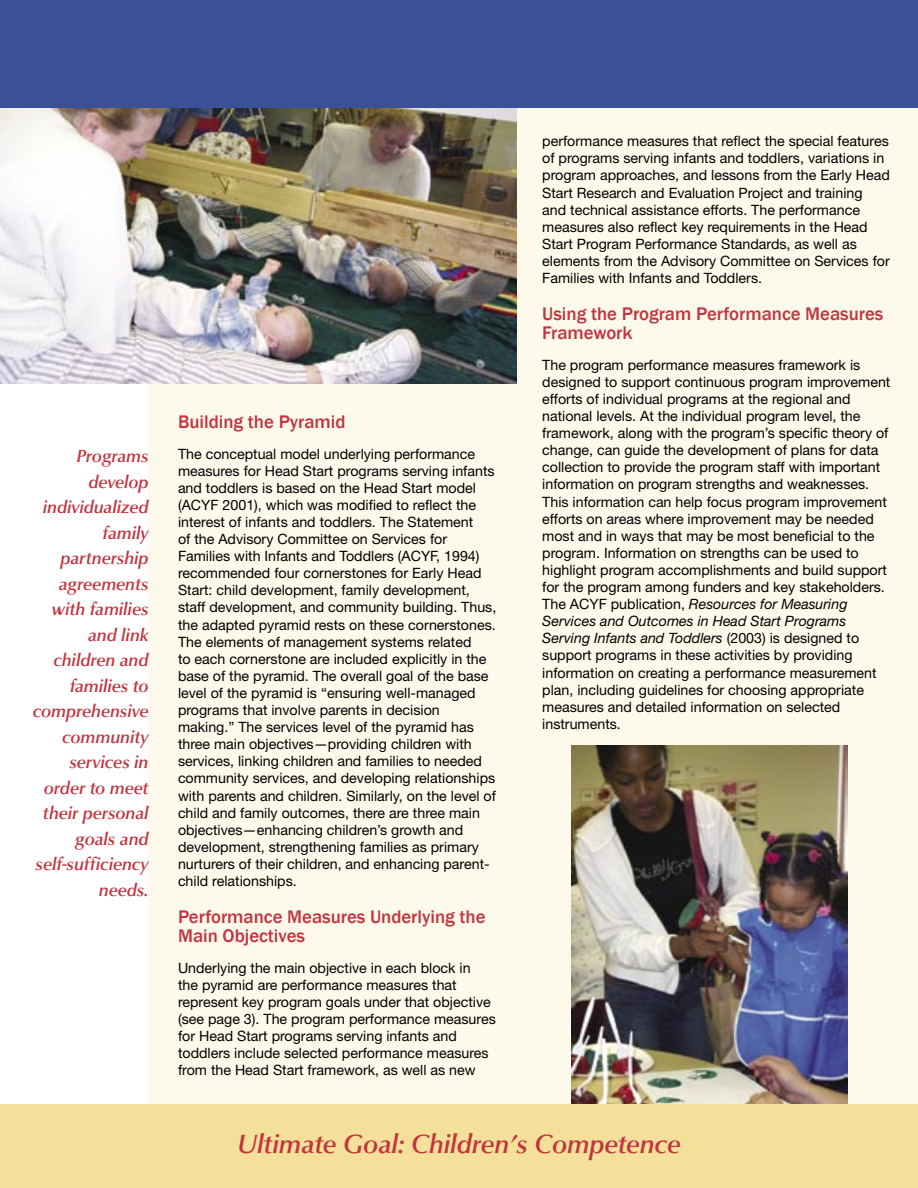
<style>
.page{position:relative;width:918px;height:1188px;background:#fff}
.page>*{position:absolute;margin:0;border:0;box-sizing:border-box;transform-origin:0 0}
.t1{font:italic 500 27px "URW Classico";color:#c3343e}
.t2{font:500 18.75px/19.5px "Franklin Gothic";color:#c3343e}
.t3{font:italic 500 18px/25.5px "URW Classico";color:#c3343e;text-align:right}
.t4{font:14.25px/17.1px "Helvetica Neue";color:#000}
.s1{font-style:italic}
</style>
<div class="page">
<div style="left:148px;top:108px;width:770px;height:1080px;background:#fdf9eb"></div>
<div style="left:0;top:1104px;width:918px;height:84px;background:#f4e09a"></div>
<img style="left:0;top:107px;width:517px;height:276px">
<img style="left:572px;top:746px;width:276px;height:358px">
<div style="left:0;top:0;width:918px;height:107px;background:#3a519a"></div>
<p class="t3" style="left:33px;top:444px;width:117px">Programs develop individualized family partnership agreements with families and link children and families to comprehensive community services in order to meet their personal goals and self-sufficiency needs.</p>
<h3 class="t2" style="left:178px;top:412px;width:169px">Building the Pyramid</h3>
<p class="t4" style="left:178px;top:445px;width:320px">The conceptual model underlying performance measures for Head Start programs serving infants and toddlers is based on the Head Start model (ACYF 2001), which was modified to reflect the interest of infants and toddlers. The Statement<br>of the Advisory Committee on Services for Families with Infants and Toddlers (ACYF, 1994) recommended four cornerstones for Early Head Start: child development, family development, staff development, and community building. Thus, the adapted pyramid rests on these cornerstones.<br>The elements of management systems related<br>to each cornerstone are included explicitly in the base of the pyramid. The overall goal of the base level of the pyramid is “ensuring well-managed programs that involve parents in decision making.” The services level of the pyramid has three main objectives—providing children with services, linking children and families to needed community services, and developing relationships with parents and children. Similarly, on the level of child and family outcomes, there are three main objectives—enhancing children’s growth and development, strengthening families as primary nurturers of their children, and enhancing parent&shy;child relationships.</p>
<h3 class="t2" style="left:178px;top:907px;width:309px">Performance Measures Underlying the<br>Main Objectives</h3>
<p class="t4" style="left:178px;top:959px;width:319px">Underlying the main objective in each block in<br>the pyramid are performance measures that represent key program goals under that objective (see page 3). The program performance measures for Head Start programs serving infants and toddlers include selected performance measures from the Head Start framework, as well as new</p>
<p class="t4" style="left:542px;top:132px;width:349px">performance measures that reflect the special features of programs serving infants and toddlers, variations in program approaches, and lessons from the Early Head Start Research and Evaluation Project and training and technical assistance efforts. The performance measures also reflect key requirements in the Head Start Program Performance Standards, as well as elements from the Advisory Committee on Services for Families with Infants and Toddlers.</p>
<h3 class="t2" style="left:542px;top:304px;width:343px">Using the Program Performance Measures<br>Framework</h3>
<p class="t4" style="left:542px;top:356px;width:350px">The program performance measures framework is designed to support continuous program improvement efforts of individual programs at the regional and national levels. At the individual program level, the framework, along with the program’s specific theory of change, can guide the development of plans for data collection to provide the program staff with important information on program strengths and weaknesses.<br>This information can help focus program improvement efforts on areas where improvement may be needed most and in ways that may be most beneficial to the program. Information on strengths can be used to highlight program accomplishments and build support for the program among funders and key stakeholders.<br>The ACYF publication, <span class="s1">Resources for Measuring Services and Outcomes in Head Start Programs Serving Infants and Toddlers</span> (2003) is designed to support programs in these activities by providing information on creating a performance measurement plan, including guidelines for choosing appropriate measures and detailed information on selected instruments.</p>
<p class="t1" style="left:237px;top:1128px;width:445px">Ultimate Goal: Children’s Competence</p>
</div>
